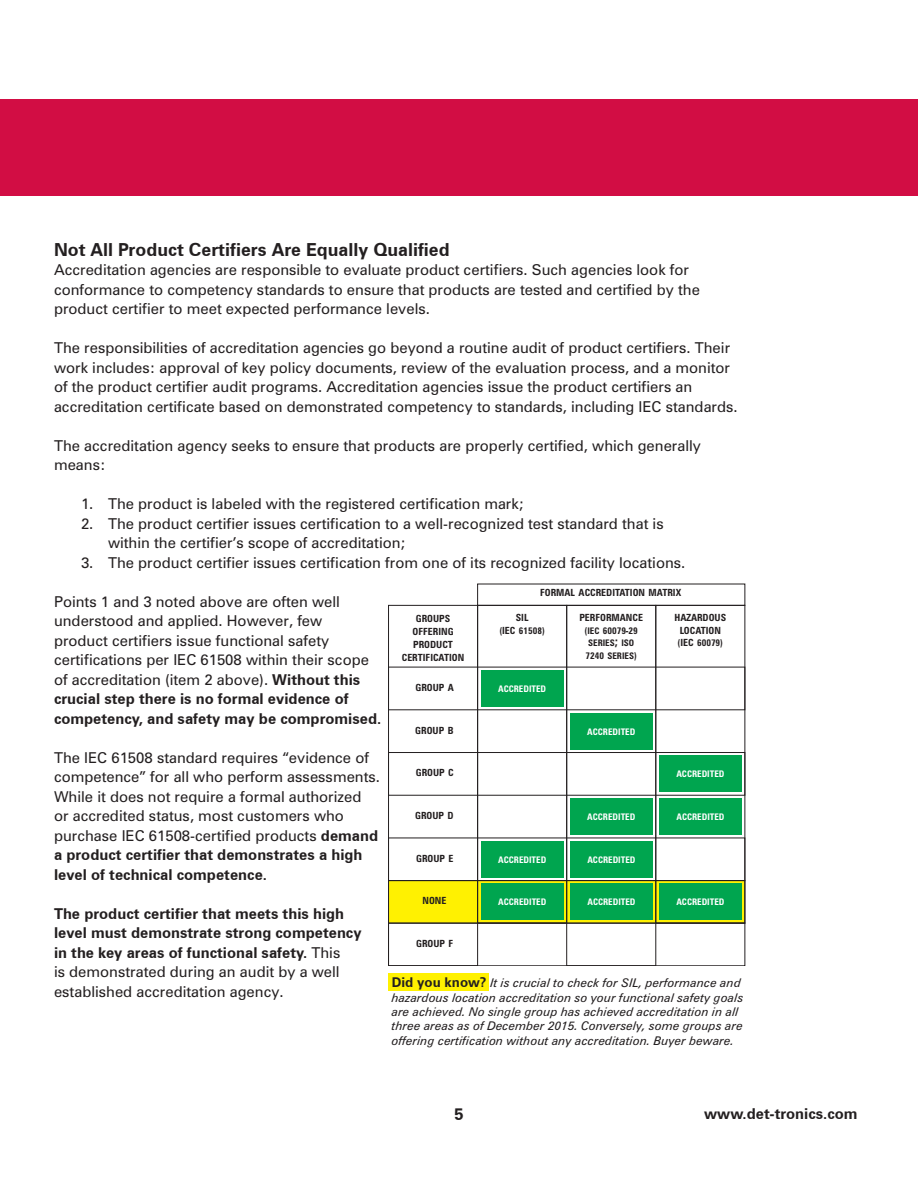
<style>
.page{position:relative;width:918px;height:1188px;background:#fff}
.page>*{position:absolute;margin:0;border:0;box-sizing:border-box;transform-origin:0 0}
.t1{font:700 18px "Zurich BT";color:#231f20}
.t2{font:700 16.5px "Zurich BT";color:#231f20}
.t3{font:15px/19.5px "Zurich BT";color:#231f20}
.t4{font:700 15px/19.5px "Zurich BT";color:#231f20}
.t5{font:italic 12px/14.4px "Zurich BT";color:#231f20}
.t6{font:700 condensed 9.9px/12.9px "Zurich BT";color:#231f20;text-align:center}
.t7{font:700 condensed 9.45px "Zurich BT";color:#231f20}
.t8{font:700 condensed 9px "Zurich BT";color:#fff}
.t9{font:700 condensed 9px/12.9px "Zurich BT";color:#231f20}
.s1{font-weight:700}
.s2{font-weight:400}
.s3{font-size:9.9px}
.s4{font-size:9px}
.s5{font-size:12.9px}
.s6{font-size:9.45px}
.s7{font-weight:700;font-style:normal;font-size:13.5px}
</style>
<div class="page">
<div style="left:0;top:99px;width:918px;height:97px;background:#d20d44"></div>
<div style="left:388px;top:974px;width:101px;height:17px;background:#fff101"></div>
<div style="left:389px;top:881px;width:356px;height:42px;background:#fff101"></div>
<div style="left:388px;top:838px;width:357px;height:43px;border:1px solid #231f20"></div>
<div style="left:388px;top:752px;width:357px;height:43px;border:1px solid #231f20"></div>
<div style="left:388px;top:605px;width:90px;height:361px;border:1px solid #231f20"></div>
<div style="left:477px;top:605px;width:90px;height:318px;border:1px solid #231f20"></div>
<div style="left:567px;top:605px;width:89px;height:361px;border:1px solid #231f20"></div>
<div style="left:656px;top:605px;width:89px;height:318px;border:1px solid #231f20"></div>
<div style="left:481px;top:670px;width:82px;height:36px;background:#00a54f"></div>
<div style="left:570px;top:713px;width:83px;height:36px;background:#00a54f"></div>
<div style="left:659px;top:756px;width:83px;height:36px;background:#00a54f"></div>
<div style="left:570px;top:799px;width:83px;height:36px;background:#00a54f"></div>
<div style="left:659px;top:799px;width:83px;height:36px;background:#00a54f"></div>
<div style="left:481px;top:841px;width:83px;height:36px;background:#00a54f"></div>
<div style="left:570px;top:841px;width:83px;height:36px;background:#00a54f"></div>
<div style="left:570px;top:884px;width:83px;height:36px;background:#00a54f"></div>
<div style="left:659px;top:884px;width:83px;height:36px;background:#00a54f"></div>
<div style="left:481px;top:884px;width:83px;height:36px;background:#00a54f"></div>
<div style="left:388px;top:923px;width:357px;height:43px;border:1px solid #231f20"></div>
<div style="left:477px;top:584px;width:268px;height:22px;border:1px solid #231f20"></div>
<p class="t1" style="left:54px;top:238px;width:397px">Not All Product Certifiers Are Equally Qualified</p>
<p class="t3" style="left:54px;top:260px;width:647px">Accreditation agencies are responsible to evaluate product certifiers. Such agencies look for conformance to competency standards to ensure that products are tested and certified by the product certifier to meet expected performance levels.</p>
<p class="t3" style="left:54px;top:338px;width:685px">The responsibilities of accreditation agencies go beyond a routine audit of product certifiers. Their work includes: approval of key policy documents, review of the evaluation process, and a monitor of the product certifier audit programs. Accreditation agencies issue the product certifiers an accreditation certificate based on demonstrated competency to standards, including IEC standards.</p>
<p class="t3" style="left:54px;top:435px;width:649px">The accreditation agency seeks to ensure that products are properly certified, which generally means:</p>
<p class="t3" style="left:81px;top:494px;width:445px">1. The product is labeled with the registered certification mark;</p>
<p class="t3" style="left:108px;top:513px;width:557px;text-indent:-27px">2. The product certifier issues certification to a well-recognized test standard that is within the certifier’s scope of accreditation;</p>
<p class="t3" style="left:81px;top:552px;width:606px">3. The product certifier issues certification from one of its recognized facility locations.</p>
<p class="t3" style="left:54px;top:591px;width:329px">Points 1 and 3 noted above are often well understood and applied. However, few<br>product certifiers issue functional safety certifications per IEC 61508 within their scope of accreditation (item 2 above). <span class="s1">Without this crucial step there is no formal evidence of competency, and safety may be compromised.</span></p>
<p class="t3" style="left:54px;top:747px;width:328px">The IEC 61508 standard requires “evidence of competence” for all who perform assessments.<br>While it does not require a formal authorized<br>or accredited status, most customers who purchase IEC 61508-certified products <span class="s1">demand a product certifier that demonstrates a high level of technical competence.</span></p>
<p class="t4" style="left:54px;top:903px;width:309px">The product certifier that meets this high level must demonstrate strong competency in the key areas of functional safety. <span class="s2">This<br>is demonstrated during an audit by a well established accreditation agency.</span></p>
<p class="t6" style="left:540px;top:586px;width:143px">FORMAL ACCREDITATION MATRIX</p>
<p class="t6" style="left:402px;top:612px;width:64px">GROUPS<br>OFFERING<br>PRODUCT<br>CERTIFICATION</p>
<p class="t6" style="left:516px;top:610px;width:14px">SIL</p>
<p class="t6" style="left:674px;top:611px;width:53px">HAZARDOUS<br>LOCATION</p>
<p class="t7" style="left:678px;top:637px;width:47px">(<span class="s3">IEC</span> 60079)</p>
<p class="t6" style="left:579px;top:611px;width:65px">PERFORMANCE</p>
<p class="t7" style="left:585px;top:624px;width:55px">(<span class="s4">IEC</span> 60079-29</p>
<p class="t9" style="left:586px;top:637px;width:53px">SERIES<span class="s5">;</span> ISO<br><span class="s6">7240</span> SERIES<span class="s6">)</span></p>
<p class="t7" style="left:499px;top:624px;width:47px">(<span class="s3">IEC</span> 61508)</p>
<p class="t6" style="left:416px;top:681px;width:40px">GROUP A</p>
<p class="t6" style="left:415px;top:724px;width:40px">GROUP B</p>
<p class="t6" style="left:416px;top:766px;width:39px">GROUP C</p>
<p class="t6" style="left:415px;top:809px;width:40px">GROUP D</p>
<p class="t6" style="left:416px;top:852px;width:39px">GROUP E</p>
<p class="t8" style="left:498px;top:683px;width:50px">ACCREDITED</p>
<p class="t8" style="left:587px;top:726px;width:50px">ACCREDITED</p>
<p class="t8" style="left:676px;top:769px;width:50px">ACCREDITED</p>
<p class="t8" style="left:587px;top:811px;width:50px">ACCREDITED</p>
<p class="t8" style="left:676px;top:811px;width:50px">ACCREDITED</p>
<p class="t8" style="left:498px;top:854px;width:50px">ACCREDITED</p>
<p class="t8" style="left:587px;top:854px;width:50px">ACCREDITED</p>
<p class="t8" style="left:498px;top:897px;width:50px">ACCREDITED</p>
<p class="t8" style="left:587px;top:897px;width:50px">ACCREDITED</p>
<p class="t8" style="left:676px;top:897px;width:50px">ACCREDITED</p>
<p class="t6" style="left:422px;top:894px;width:25px">NONE</p>
<p class="t6" style="left:416px;top:937px;width:39px">GROUP F</p>
<p class="t5" style="left:392px;top:976px;width:353px"><span class="s7">Did you know?</span> It is crucial to check for SIL, performance and hazardous location accreditation so your functional safety goals are achieved. No single group has achieved accreditation in all three areas as of December 2015. Conversely, some groups are offering certification without any accreditation. Buyer beware.</p>
<p class="t2" style="left:454px;top:1104px;width:11px">5</p>
<p class="t4" style="left:704px;top:1103px;width:155px">www.det-tronics.com</p>
</div>
